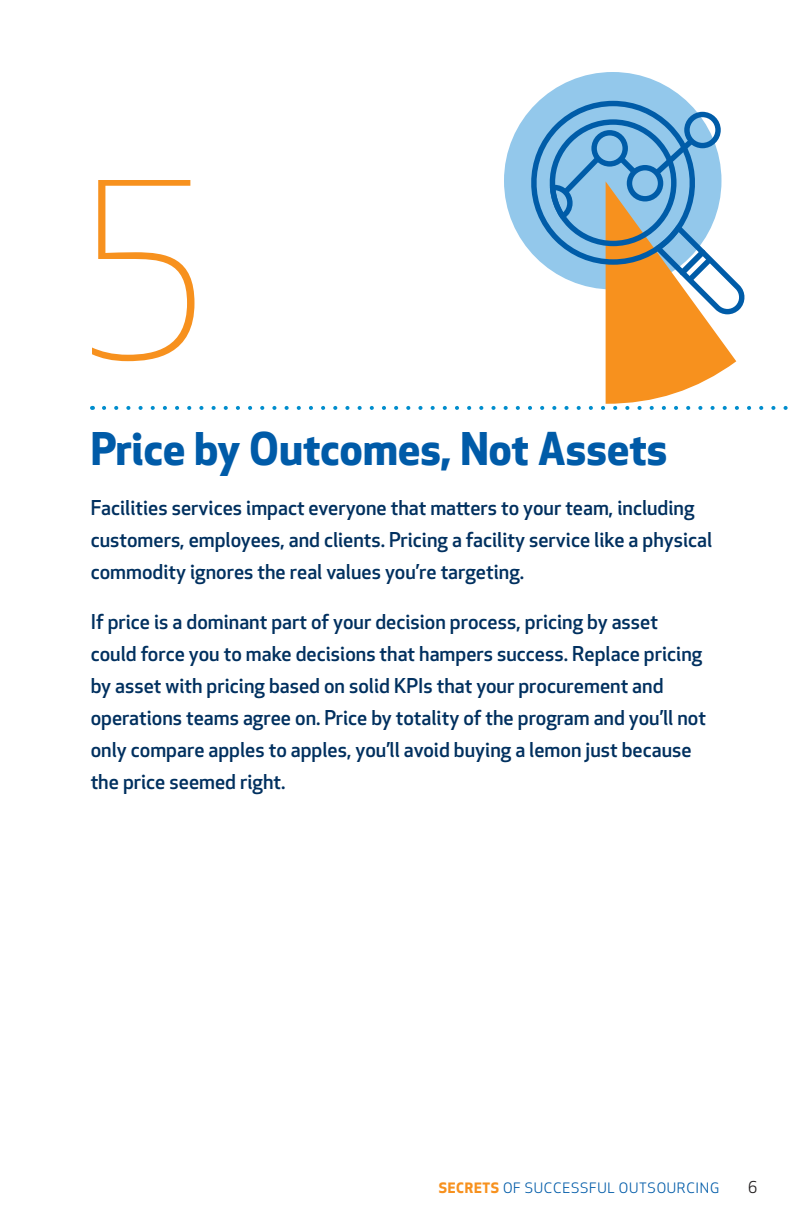
<style>
.page{position:relative;width:792px;height:1224px;background:#fff}
.page>*{position:absolute;margin:0;border:0;box-sizing:border-box;transform-origin:0 0}
.t1{font:300 240px "Apex New";color:#f7911e}
.t2{font:700 44px "Apex New";color:#005ba8}
.t3{font:500 20px/32px "Apex New";color:#00305f}
.t4{font:16px "Apex New";color:#231f20}
.t5{font:14px "Apex New";letter-spacing:.05em;color:#005ba8}
.s1{font-weight:700;color:#f7911e}
</style>
<div class="page">
<div style="left:504px;top:72px;width:217px;height:217px;background:#93c8eb;border-radius:50%"></div>
<svg style="left:104px;top:101px;width:684px;height:309px"></svg>
<h1 class="t1" style="left:80px;top:125px;width:126px">5</h1>
<h2 class="t2" style="left:91px;top:417px;width:578px">Price by Outcomes, Not Assets</h2>
<p class="t3" style="left:91px;top:491px;width:623px">Facilities services impact everyone that matters to your team, including customers, employees, and clients. Pricing a facility service like a physical commodity ignores the real values you’re targeting.</p>
<p class="t3" style="left:91px;top:605px;width:617px">If price is a dominant part of your decision process, pricing by asset could force you to make decisions that hampers success. Replace pricing by asset with pricing based on solid KPIs that your procurement and operations teams agree on. Price by totality of the program and you’ll not only compare apples to apples, you’ll avoid buying a lemon just because the price seemed right.</p>
<p class="t5" style="left:439px;top:1179px;width:282px"><span class="s1">SECRETS</span> OF SUCCESSFUL OUTSOURCING</p>
<p class="t4" style="left:748px;top:1177px;width:11px">6</p>
</div>
